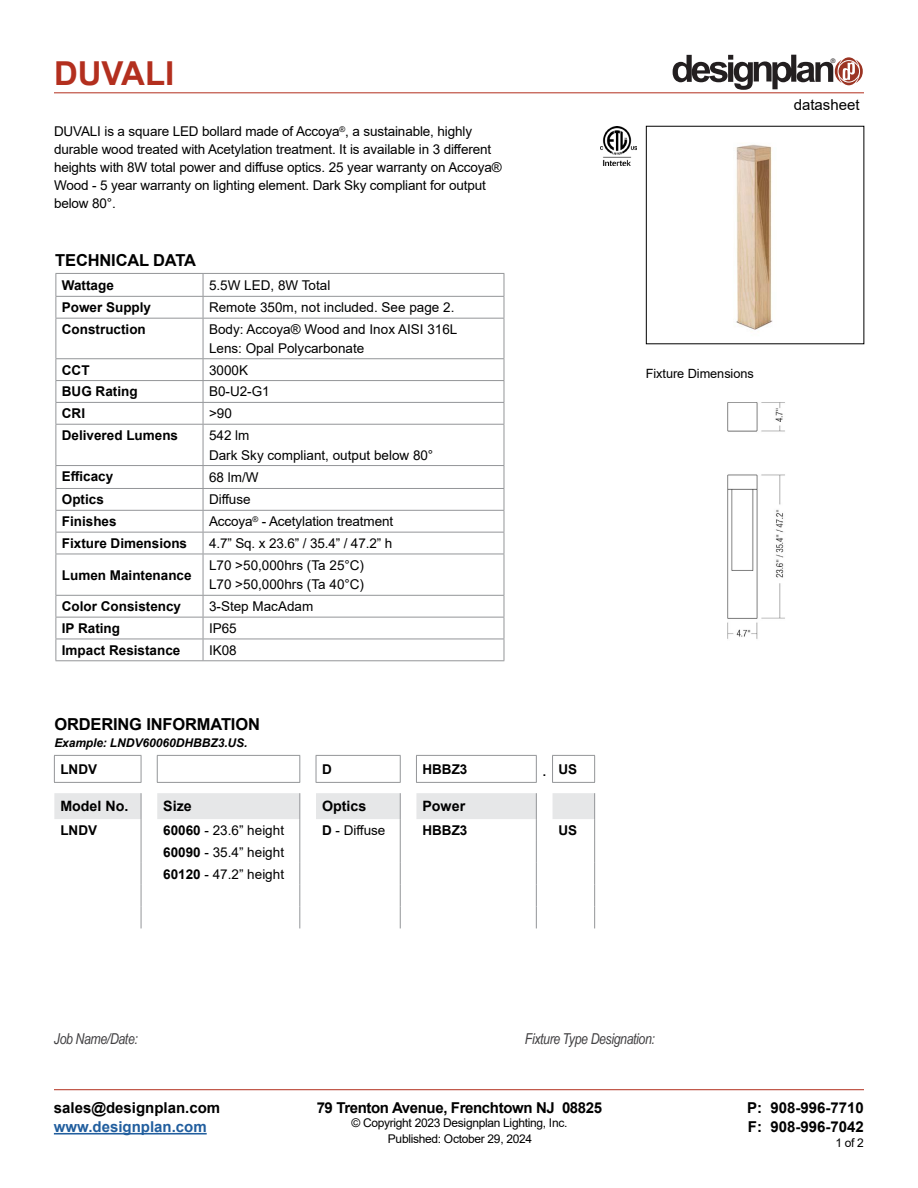
<style>
.page{position:relative;width:918px;height:1188px;background:#fff}
.page>*{position:absolute;margin:0;border:0;box-sizing:border-box;transform-origin:0 0}
.t1{font:700 33px "Arial";color:#b32f1e}
.t2{font:700 16.5px "Arial";letter-spacing:-.01em;color:#000}
.t3{font:700 15px/19.5px "Arial";color:#000}
.t4{font:italic 15px "Arial Narrow";letter-spacing:-.025em;color:#414042}
.t5{font:700 15px "Arial";letter-spacing:-.025em;color:#000}
.t6{font:700 15px "Arial";color:#215e9e}
.t7{font:15px "Arial";color:#000}
.t8{font:700 14.25px "Arial";color:#000}
.t9{font:13.5px/18px "Arial";letter-spacing:-.01em;color:#000}
.t10{font:700 13.5px "Arial";color:#000}
.t11{font:12.75px "Arial";letter-spacing:-.005em;color:#000}
.t12{font:12px "Arial";letter-spacing:-.025em;color:#000}
.t13{font:italic 700 12px "Arial";color:#000}
.t14{font:6.3px "Helvetica";color:#231f20}
.s1{font-weight:700}
</style>
<div class="page">
<hr style="left:54px;top:93px;width:810px;height:1px;background:#b32f1e">
<hr style="left:54px;top:1089px;width:810px;height:1px;background:#b32f1e">
<hr style="left:54px;top:1133px;width:153px;height:2px;background:#215e9e">
<svg style="left:673px;top:55px;width:190px;height:35px"></svg>
<img style="left:600px;top:127px;width:37px;height:38px">
<hr style="left:56px;top:318px;width:147px;height:1px;background:#939598">
<hr style="left:203px;top:318px;width:301px;height:1px;background:#939598">
<hr style="left:203px;top:554px;width:1px;height:41px;background:#939598">
<hr style="left:56px;top:319px;width:1px;height:39px;background:#939598">
<hr style="left:56px;top:554px;width:147px;height:1px;background:#939598">
<hr style="left:56px;top:554px;width:1px;height:41px;background:#939598">
<hr style="left:203px;top:554px;width:301px;height:1px;background:#939598">
<hr style="left:504px;top:554px;width:1px;height:41px;background:#939598">
<hr style="left:56px;top:595px;width:147px;height:1px;background:#939598">
<hr style="left:203px;top:595px;width:301px;height:1px;background:#939598">
<hr style="left:56px;top:617px;width:147px;height:1px;background:#939598">
<hr style="left:203px;top:617px;width:301px;height:1px;background:#939598">
<hr style="left:56px;top:639px;width:147px;height:1px;background:#939598">
<svg style="left:56px;top:596px;width:1px;height:64px"></svg>
<hr style="left:203px;top:639px;width:301px;height:1px;background:#939598">
<hr style="left:56px;top:660px;width:147px;height:1px;background:#939598">
<hr style="left:203px;top:660px;width:301px;height:1px;background:#939598">
<hr style="left:56px;top:273px;width:147px;height:1px;background:#939598">
<svg style="left:56px;top:274px;width:1px;height:44px"></svg>
<hr style="left:203px;top:273px;width:301px;height:1px;background:#939598">
<hr style="left:56px;top:296px;width:147px;height:1px;background:#939598">
<hr style="left:203px;top:296px;width:301px;height:1px;background:#939598">
<hr style="left:56px;top:358px;width:147px;height:1px;background:#939598">
<hr style="left:203px;top:358px;width:301px;height:1px;background:#939598">
<svg style="left:56px;top:359px;width:1px;height:65px"></svg>
<hr style="left:56px;top:380px;width:147px;height:1px;background:#939598">
<hr style="left:203px;top:380px;width:301px;height:1px;background:#939598">
<hr style="left:56px;top:402px;width:147px;height:1px;background:#939598">
<hr style="left:203px;top:402px;width:301px;height:1px;background:#939598">
<hr style="left:56px;top:424px;width:147px;height:1px;background:#939598">
<hr style="left:56px;top:425px;width:1px;height:40px;background:#939598">
<hr style="left:203px;top:424px;width:301px;height:1px;background:#939598">
<hr style="left:56px;top:465px;width:147px;height:1px;background:#939598">
<hr style="left:203px;top:465px;width:301px;height:1px;background:#939598">
<hr style="left:56px;top:488px;width:147px;height:1px;background:#939598">
<hr style="left:203px;top:488px;width:301px;height:1px;background:#939598">
<hr style="left:56px;top:510px;width:147px;height:1px;background:#939598">
<svg style="left:56px;top:466px;width:1px;height:88px"></svg>
<hr style="left:203px;top:510px;width:301px;height:1px;background:#939598">
<hr style="left:56px;top:532px;width:147px;height:1px;background:#939598">
<hr style="left:203px;top:532px;width:301px;height:1px;background:#939598">
<svg style="left:203px;top:274px;width:1px;height:44px"></svg>
<svg style="left:504px;top:274px;width:1px;height:44px"></svg>
<hr style="left:203px;top:319px;width:1px;height:39px;background:#939598">
<hr style="left:504px;top:319px;width:1px;height:39px;background:#939598">
<svg style="left:203px;top:359px;width:1px;height:65px"></svg>
<svg style="left:504px;top:359px;width:1px;height:65px"></svg>
<hr style="left:203px;top:425px;width:1px;height:40px;background:#939598">
<hr style="left:504px;top:425px;width:1px;height:40px;background:#939598">
<svg style="left:203px;top:466px;width:1px;height:88px"></svg>
<svg style="left:504px;top:466px;width:1px;height:88px"></svg>
<svg style="left:203px;top:596px;width:1px;height:64px"></svg>
<svg style="left:504px;top:596px;width:1px;height:64px"></svg>
<hr style="left:54px;top:755px;width:87px;height:1px;background:#939598">
<svg style="left:54px;top:756px;width:1px;height:26px"></svg>
<svg style="left:141px;top:756px;width:1px;height:26px"></svg>
<hr style="left:157px;top:755px;width:143px;height:1px;background:#939598">
<svg style="left:157px;top:756px;width:1px;height:26px"></svg>
<svg style="left:299px;top:756px;width:1px;height:26px"></svg>
<hr style="left:316px;top:755px;width:85px;height:1px;background:#939598">
<svg style="left:316px;top:756px;width:1px;height:26px"></svg>
<svg style="left:400px;top:756px;width:1px;height:26px"></svg>
<hr style="left:416px;top:755px;width:121px;height:1px;background:#939598">
<svg style="left:416px;top:756px;width:1px;height:26px"></svg>
<svg style="left:536px;top:756px;width:1px;height:26px"></svg>
<hr style="left:552px;top:755px;width:43px;height:1px;background:#939598">
<svg style="left:552px;top:756px;width:1px;height:26px"></svg>
<svg style="left:594px;top:756px;width:1px;height:26px"></svg>
<hr style="left:54px;top:782px;width:87px;height:1px;background:#939598">
<hr style="left:157px;top:782px;width:143px;height:1px;background:#939598">
<hr style="left:316px;top:782px;width:85px;height:1px;background:#939598">
<hr style="left:416px;top:782px;width:121px;height:1px;background:#939598">
<hr style="left:552px;top:782px;width:43px;height:1px;background:#939598">
<svg style="left:54px;top:793px;width:541px;height:135px"></svg>
<img style="left:736px;top:144px;width:37px;height:186px">
<img style="left:727px;top:402px;width:58px;height:237px">
<h1 class="t1" style="left:54px;top:50px;width:122px">DUVALI</h1>
<p class="t9" style="left:54px;top:123px;width:449px">DUVALI is a square LED bollard made of Accoya<sup>®</sup>, a sustainable, highly durable wood treated with Acetylation treatment. It is available in 3 different heights with 8W total power and diffuse optics. 25 year warranty on Accoya® Wood - 5 year warranty on lighting element. Dark Sky compliant for output below 80°.</p>
<p class="t2" style="left:55px;top:249px;width:142px">TECHNICAL DATA</p>
<p class="t10" style="left:62px;top:276px;width:53px">Wattage</p>
<p class="t9" style="left:209px;top:276px;width:123px">5.5W LED, 8W Total</p>
<p class="t10" style="left:62px;top:298px;width:91px">Power Supply</p>
<p class="t9" style="left:209px;top:298px;width:247px">Remote 350m, not included. See page 2.</p>
<p class="t10" style="left:62px;top:320px;width:85px">Construction</p>
<p class="t9" style="left:209px;top:320px;width:250px;line-height:18.8px">Body: Accoya® Wood and Inox AISI 316L<br>Lens: Opal Polycarbonate</p>
<p class="t10" style="left:62px;top:360px;width:29px">CCT</p>
<p class="t9" style="left:209px;top:361px;width:41px">3000K</p>
<p class="t10" style="left:62px;top:382px;width:77px">BUG Rating</p>
<p class="t9" style="left:209px;top:383px;width:62px">B0-U2-G1</p>
<p class="t10" style="left:62px;top:404px;width:25px">CRI</p>
<p class="t9" style="left:209px;top:404px;width:24px">&gt;90</p>
<p class="t10" style="left:62px;top:426px;width:118px">Delivered Lumens</p>
<p class="t9" style="left:209px;top:425px;width:226px;line-height:19.5px">542 lm<br>Dark Sky compliant, output below 80°</p>
<p class="t10" style="left:62px;top:467px;width:53px">Efficacy</p>
<p class="t9" style="left:209px;top:468px;width:51px">68 lm/W</p>
<p class="t10" style="left:62px;top:490px;width:44px">Optics</p>
<p class="t9" style="left:209px;top:490px;width:43px">Diffuse</p>
<p class="t10" style="left:62px;top:512px;width:56px">Finishes</p>
<p class="t9" style="left:209px;top:512px;width:186px">Accoya<sup>®</sup> - Acetylation treatment</p>
<p class="t10" style="left:62px;top:534px;width:127px">Fixture Dimensions</p>
<p class="t9" style="left:209px;top:534px;width:185px">4.7” Sq. x 23.6” / 35.4” / 47.2” h</p>
<p class="t10" style="left:62px;top:565px;width:131px">Lumen Maintenance</p>
<p class="t9" style="left:209px;top:555px;width:157px;line-height:19.5px">L70 &gt;50,000hrs (Ta 25°C)<br>L70 &gt;50,000hrs (Ta 40°C)</p>
<p class="t10" style="left:62px;top:597px;width:121px">Color Consistency</p>
<p class="t9" style="left:209px;top:597px;width:106px">3-Step MacAdam</p>
<p class="t10" style="left:62px;top:619px;width:60px">IP Rating</p>
<p class="t9" style="left:209px;top:619px;width:29px">IP65</p>
<p class="t10" style="left:62px;top:641px;width:120px">Impact Resistance</p>
<p class="t9" style="left:209px;top:641px;width:29px">IK08</p>
<p class="t2" style="left:54px;top:713px;width:207px">ORDERING INFORMATION</p>
<p class="t13" style="left:54px;top:735px;width:195px">Example: LNDV60060DHBBZ3.US.</p>
<p class="t10" style="left:60px;top:760px;width:38px">LNDV</p>
<p class="t10" style="left:322px;top:760px;width:11px">D</p>
<p class="t10" style="left:422px;top:760px;width:46px">HBBZ3</p>
<p class="t10" style="left:543px;top:760px;width:36px"><sub>.</sub> US</p>
<p class="t8" style="left:60px;top:796px;width:70px">Model No.</p>
<p class="t8" style="left:163px;top:796px;width:30px">Size</p>
<p class="t8" style="left:322px;top:796px;width:46px">Optics</p>
<p class="t8" style="left:422px;top:796px;width:44px">Power</p>
<p class="t10" style="left:60px;top:821px;width:38px">LNDV</p>
<p class="t9" style="left:163px;top:821px;width:122px"><span class="s1">60060</span> - 23.6” height</p>
<p class="t9" style="left:322px;top:821px;width:65px"><span class="s1">D</span> - Diffuse</p>
<p class="t10" style="left:422px;top:821px;width:46px">HBBZ3</p>
<p class="t10" style="left:559px;top:821px;width:20px">US</p>
<p class="t9" style="left:163px;top:841px;width:122px;line-height:21.9px"><span class="s1">60090</span> - 35.4” height<br><span class="s1">60120</span> - 47.2” height</p>
<p class="t14" style="left:831px;top:57px;width:6px">®</p>
<p class="t7" style="left:794px;top:95px;width:67px">datasheet</p>
<p class="t11" style="left:646px;top:365px;width:110px">Fixture Dimensions</p>
<p class="t4" style="left:54px;top:1028px;width:85px">Job Name/Date:</p>
<p class="t4" style="left:525px;top:1029px;width:132px">Fixture Type Designation:</p>
<p class="t3" style="left:54px;top:1098px;width:168px">sales@designplan.com</p>
<p class="t6" style="left:54px;top:1116px;width:154px">www.designplan.com</p>
<p class="t5" style="left:317px;top:1097px;width:287px">79 Trenton Avenue, Frenchtown NJ 08825</p>
<p class="t12" style="left:351px;top:1115px;width:217px">© Copyright 2023 Designplan Lighting, Inc.</p>
<p class="t3" style="left:747px;top:1098px;width:118px">P: 908-996-7710<br>F: 908-996-7042</p>
<p class="t12" style="left:388px;top:1130px;width:146px">Published: October 29, 2024</p>
<p class="t12" style="left:835px;top:1135px;width:30px">1 of 2</p>
</div>
